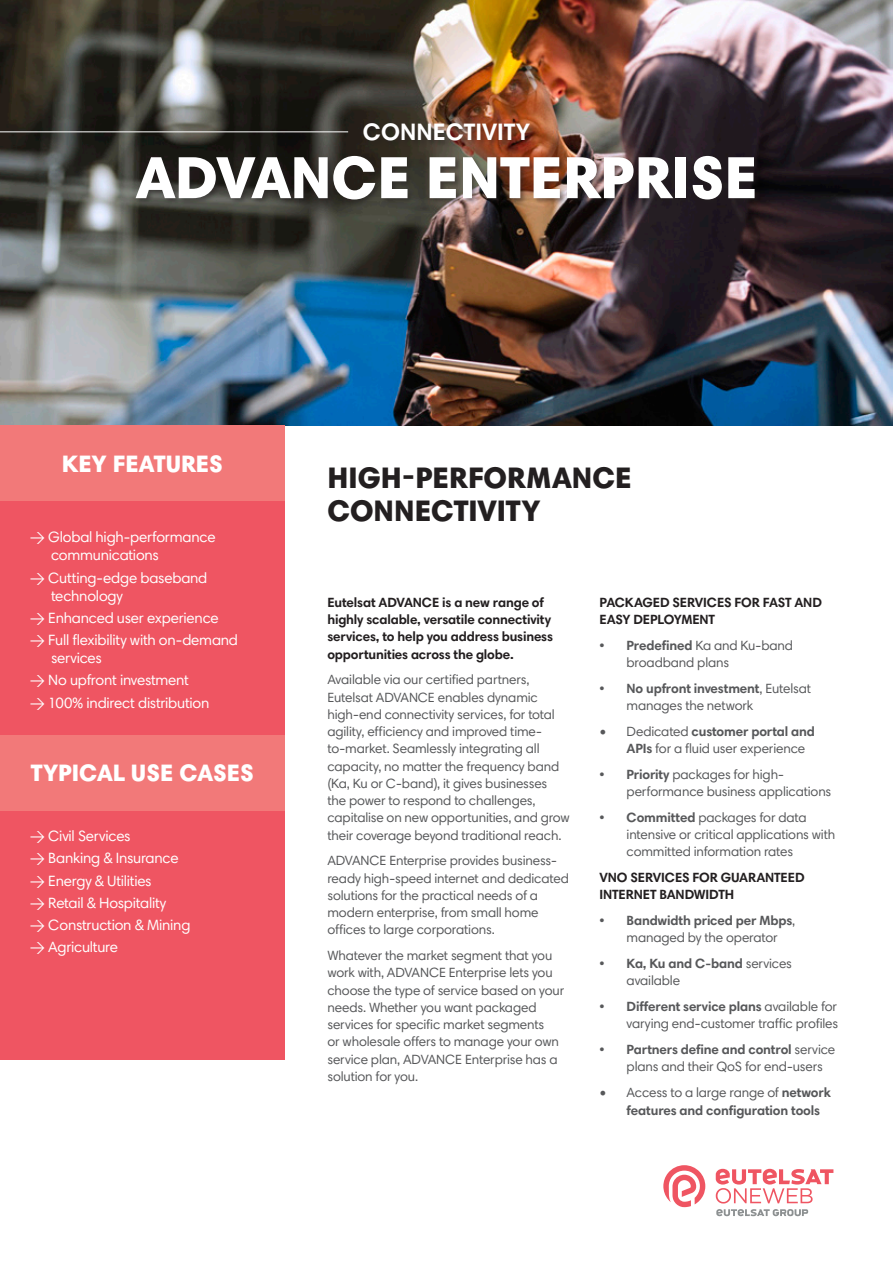
<style>
.page{position:relative;width:893px;height:1263px;background:#fff}
.page>*{position:absolute;margin:0;border:0;box-sizing:border-box;transform-origin:0 0}
.t1{font:900 60px "Harmonia Sans Pro Cyr";color:#fff}
.t2{font:900 30px/33px "Harmonia Sans Pro Cyr";color:#231f20}
.t3{font:900 24px "Harmonia Sans Pro Cyr";color:#fff}
.t4{font:700 24px "Harmonia Sans Pro Cyr";color:#fff}
.t5{font:15px/18px "Harmonia Sans Pro Cyr";letter-spacing:-.015em;color:#fff}
.t6{font:13.5px/17.2px "Harmonia Sans Pro Cyr";letter-spacing:-.01em;color:#57585a}
.t7{font:700 13.5px/17.2px "Harmonia Sans Pro Cyr";letter-spacing:-.01em;color:#231f20}
.t8{font:700 13.5px/17.2px "Harmonia Sans Pro Cyr";letter-spacing:-.01em;color:#57585a}
.s1{font-family:"DIN Pro"}
.s2{font-family:"Myriad Pro";font-size:18px}
.s3{font-weight:700}
.s4{font-family:"Minion Pro";font-size:18px}
.s5{font-family:"Myriad Pro";font-weight:400;font-size:18px}
.s6{font-weight:400}
.s7{font-family:"Minion Pro";font-weight:400;font-size:18px}
</style>
<div class="page">
<svg style="left:663px;top:1165px;width:42px;height:42px"></svg>
<svg style="left:716px;top:1169px;width:117px;height:34px"></svg>
<svg style="left:716px;top:1209px;width:92px;height:7px"></svg>
<img style="left:0;top:0;width:893px;height:425px">
<div style="left:134px;top:154px;width:628px;height:52px;background:#231f20;opacity:.5"></div>
<div style="left:0;top:501px;width:285px;height:251px;background:#ef5562"></div>
<div style="left:0;top:777px;width:285px;height:283px;background:#ef5562"></div>
<div style="left:362px;top:122px;width:174px;height:26px;background:#231f20;opacity:.5"></div>
<hr style="left:0;top:131px;width:348px;height:1px;background:#fff">
<div style="left:0;top:425px;width:285px;height:76px;background:#f27979"></div>
<div style="left:0;top:735px;width:285px;height:75px;background:#f27979"></div>
<p class="t4" style="left:363px;top:117px;width:169px">CONNECTIVITY</p>
<p class="t1" style="left:135px;top:139px;width:624px">ADVANCE ENTERPRISE</p>
<p class="t3" style="left:62px;top:448px;width:162px">KEY FEATURES</p>
<p class="t5" style="left:51px;top:528px;width:166px;text-indent:-21px"><span class="s1">→</span> Global high-performance communications</p>
<p class="t5" style="left:51px;top:568px;width:158px;text-indent:-21px"><span class="s1">→</span> Cutting-edge baseband technology</p>
<p class="t5" style="left:30px;top:609px;width:191px"><span class="s1">→</span> Enhanced user experience</p>
<p class="t5" style="left:51px;top:631px;width:189px;text-indent:-21px"><span class="s1">→</span> Full flexibility with on-demand services</p>
<p class="t5" style="left:30px;top:671px;width:161px"><span class="s1">→</span> No upfront investment</p>
<p class="t5" style="left:30px;top:693px;width:181px"><span class="s1">→</span> 100% indirect distribution</p>
<p class="t3" style="left:31px;top:758px;width:225px">TYPICAL USE CASES</p>
<p class="t5" style="left:30px;top:827px;width:102px"><span class="s1">→</span> Civil Services</p>
<p class="t5" style="left:30px;top:849px;width:150px"><span class="s1">→</span> Banking &amp; Insurance</p>
<p class="t5" style="left:30px;top:871px;width:123px"><span class="s1">→</span> Energy &amp; Utilities</p>
<p class="t5" style="left:30px;top:893px;width:138px"><span class="s1">→</span> Retail &amp; Hospitality</p>
<p class="t5" style="left:30px;top:916px;width:162px"><span class="s1">→</span> Construction &amp; Mining</p>
<p class="t5" style="left:30px;top:938px;width:90px"><span class="s1">→</span> Agriculture</p>
<p class="t2" style="left:327px;top:461px;width:306px">HIGH-PERFORMANCE<br>CONNECTIVITY</p>
<p class="t7" style="left:327px;top:593px;width:227px">Eutelsat ADVANCE is a new range of highly scalable, versatile connectivity services, to help you address business opportunities across the globe.</p>
<p class="t6" style="left:327px;top:671px;width:244px">Available via our certified partners, Eutelsat ADVANCE enables dynamic high-end connectivity services, for total agility, efficiency and improved time&shy;to-market. Seamlessly integrating all capacity, no matter the frequency band (Ka, Ku or C-band), it gives businesses<br>the power to respond to challenges, capitalise on new opportunities, and grow their coverage beyond traditional reach.</p>
<p class="t6" style="left:327px;top:852px;width:243px">ADVANCE Enterprise provides business&shy;ready high-speed internet and dedicated solutions for the practical needs of a modern enterprise, from small home offices to large corporations.</p>
<p class="t6" style="left:327px;top:947px;width:238px">Whatever the market segment that you work with, ADVANCE Enterprise lets you choose the type of service based on your needs. Whether you want packaged services for specific market segments<br>or wholesale offers to manage your own service plan, ADVANCE Enterprise has a solution for you.</p>
<p class="t7" style="left:600px;top:593px;width:224px">PACKAGED SERVICES FOR FAST AND<br>EASY DEPLOYMENT</p>
<p class="t6" style="left:627px;top:636px;width:168px;text-indent:-27px"><span class="s2">•</span> <span class="s3">Predefined</span> Ka and Ku-band broadband plans</p>
<p class="t6" style="left:627px;top:679px;width:186px;text-indent:-27px"><span class="s2">•</span> <span class="s3">No upfront investment</span>, Eutelsat manages the network</p>
<p class="t6" style="left:627px;top:722px;width:190px;text-indent:-27px"><span class="s4">•</span> Dedicated <span class="s3">customer portal and<br>APIs</span> for a fluid user experience</p>
<p class="t6" style="left:627px;top:765px;width:206px;text-indent:-27px"><span class="s2">•</span> <span class="s3">Priority</span> packages for high&shy;performance business applications</p>
<p class="t6" style="left:627px;top:808px;width:210px;text-indent:-27px"><span class="s2">•</span> <span class="s3">Committed</span> packages for data intensive or critical applications with committed information rates</p>
<p class="t7" style="left:600px;top:869px;width:207px">VNO SERVICES FOR GUARANTEED<br>INTERNET BANDWIDTH</p>
<p class="t8" style="left:627px;top:912px;width:170px;text-indent:-27px"><span class="s5">•</span> Bandwidth priced per Mbps<span class="s6">, managed by the operator</span></p>
<p class="t6" style="left:627px;top:955px;width:167px;text-indent:-27px"><span class="s2">•</span> <span class="s3">Ka, Ku and C-band</span> services available</p>
<p class="t6" style="left:600px;top:998px;width:240px;text-align:right"><span class="s2">•</span> <span class="s3">Different service plans</span> available for varying end-customer traffic profiles</p>
<p class="t6" style="left:627px;top:1041px;width:210px;text-indent:-27px"><span class="s2">•</span> <span class="s3">Partners define and control</span> service plans and their QoS for end-users</p>
<p class="t8" style="left:627px;top:1083px;width:206px;line-height:18px;text-indent:-27px"><span class="s7">•</span> <span class="s6">Access to a large range of</span> network features and configuration tools</p>
</div>
